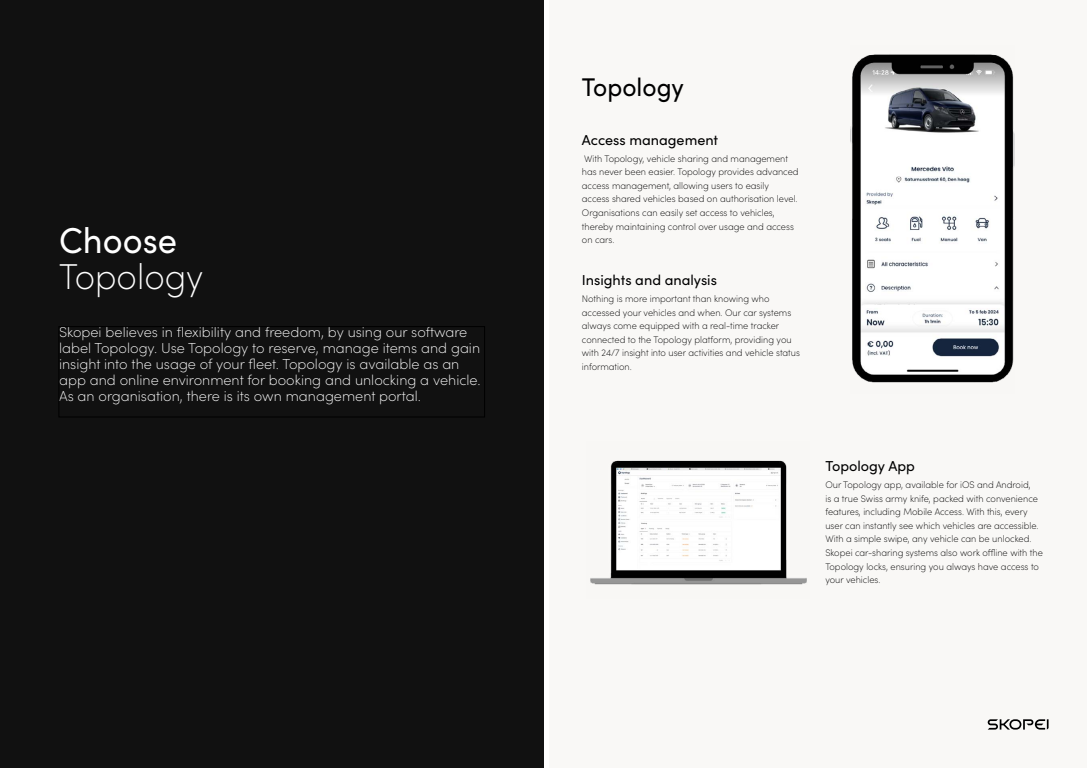
<style>
.page{position:relative;width:1087px;height:768px;background:#fff}
.page>*{position:absolute;margin:0;border:0;box-sizing:border-box;transform-origin:0 0}
.t1{font:200 36px "Sofia Pro";color:#fff;scale:.96 1}
.t2{font:36px "Sofia Pro";color:#fff;scale:.96 1}
.t3{font:25.6px "Sofia Pro";color:#000;scale:.96 1}
.t4{font:200 14.4px/16px "Sofia Pro";color:#fff}
.t5{font:14.4px "Sofia Pro";color:#000}
.t6{font:200 9.6px/13.6px "Sofia Pro";color:#000;scale:.96 1}
</style>
<div class="page">
<div style="left:550px;top:0;width:536px;height:768px;background:#f9f8f6"></div>
<svg style="left:987px;top:719px;width:61px;height:11px"></svg>
<div style="left:0;top:0;width:543px;height:768px;background:#111"></div>
<div style="left:59px;top:326px;width:426px;height:91px;border:1px solid #000"></div>
<img style="left:850px;top:54px;width:164px;height:329px">
<img style="left:590px;top:460px;width:217px;height:125px">
<h1 class="t2" style="left:59px;top:214px;width:124px">Choose</h1>
<h1 class="t1" style="left:59px;top:251px;width:152px">Topology</h1>
<p class="t4" style="left:59px;top:323px;width:423px">Skopei believes in flexibility and freedom, by using our software label Topology. Use Topology to reserve, manage items and gain insight into the usage of your fleet. Topology is available as an app and online environment for booking and unlocking a vehicle.<br>As an organisation, there is its own management portal.</p>
<h2 class="t3" style="left:582px;top:68px;width:108px">Topology</h2>
<h3 class="t5" style="left:582px;top:129px;width:138px">Access management</h3>
<p class="t6" style="left:582px;top:151px;width:227px">With Topology, vehicle sharing and management has never been easier. Topology provides advanced access management, allowing users to easily access shared vehicles based on authorisation level.<br>Organisations can easily set access to vehicles, thereby maintaining control over usage and access on cars.</p>
<h3 class="t5" style="left:582px;top:270px;width:137px">Insights and analysis</h3>
<p class="t6" style="left:582px;top:291px;width:229px">Nothing is more important than knowing who accessed your vehicles and when. Our car systems always come equipped with a real-time tracker connected to the Topology platform, providing you with 24/7 insight into user activities and vehicle status information.</p>
<h3 class="t5" style="left:825px;top:456px;width:91px">Topology App</h3>
<p class="t6" style="left:825px;top:477px;width:228px">Our Topology app, available for iOS and Android,<br>is a true Swiss army knife, packed with convenience features, including Mobile Access. With this, every user can instantly see which vehicles are accessible.<br>With a simple swipe, any vehicle can be unlocked.<br>Skopei car-sharing systems also work offline with the Topology locks, ensuring you always have access to your vehicles.</p>
</div>
